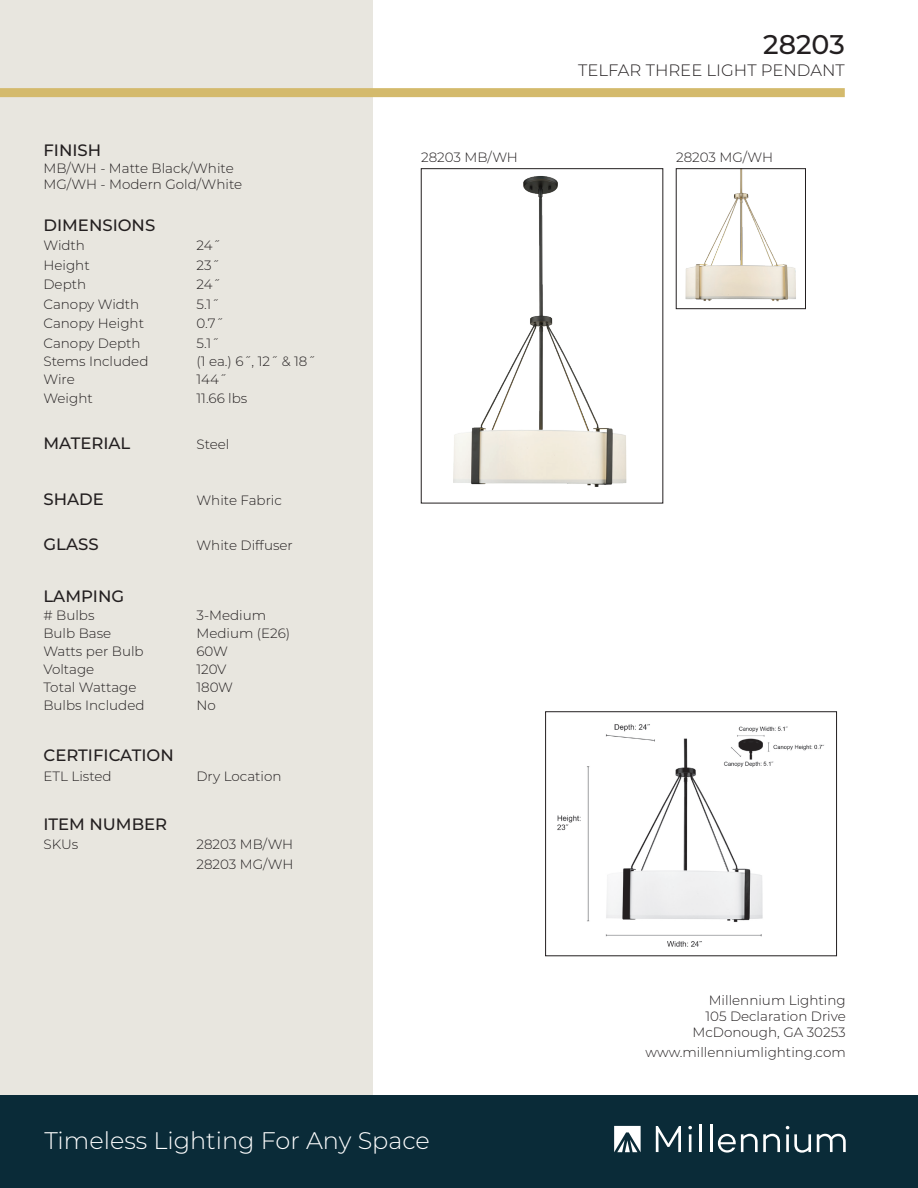
<style>
.page{position:relative;width:918px;height:1188px;background:#fff}
.page>*{position:absolute;margin:0;border:0;box-sizing:border-box;transform-origin:0 0}
.t1{font:500 27px "Montserrat";color:#231f20}
.t2{font:300 24px "Montserrat";color:#fff}
.t3{font:500 16.5px "Montserrat";color:#231f20}
.t4{font:300 16.5px "Montserrat";color:#231f20}
.t5{font:300 13.5px "Montserrat";color:#231f20}
</style>
<div class="page">
<div style="left:0;top:0;width:373px;height:1188px;background:#e8e6df"></div>
<div style="left:0;top:1095px;width:918px;height:93px;background:#0a2b38"></div>
<div style="left:0;top:88px;width:845px;height:9px;background:#d4ba6c"></div>
<svg style="left:656px;top:1126px;width:25px;height:26px"></svg>
<svg style="left:688px;top:1126px;width:4px;height:26px"></svg>
<hr style="left:699px;top:1125px;width:3px;height:27px;background:#fff">
<hr style="left:710px;top:1125px;width:2px;height:27px;background:#fff">
<svg style="left:718px;top:1134px;width:62px;height:19px"></svg>
<svg style="left:786px;top:1126px;width:25px;height:27px"></svg>
<svg style="left:817px;top:1134px;width:29px;height:18px"></svg>
<svg style="left:614px;top:1126px;width:27px;height:26px"></svg>
<img style="left:453px;top:176px;width:174px;height:311px">
<div style="left:421px;top:168px;width:242px;height:335px;border:1px solid #231f20"></div>
<img style="left:685px;top:170px;width:111px;height:132px">
<div style="left:676px;top:168px;width:130px;height:141px;border:1px solid #231f20"></div>
<img style="left:557px;top:724px;width:267px;height:223px">
<div style="left:545px;top:712px;width:292px;height:244px;border:1px solid #231f20"></div>
<p class="t3" style="left:43px;top:139px;width:59px">FINISH</p>
<p class="t5" style="left:43px;top:159px;width:192px">MB/WH - Matte Black/White</p>
<p class="t5" style="left:43px;top:175px;width:200px">MG/WH - Modern Gold/White</p>
<p class="t3" style="left:43px;top:213px;width:113px">DIMENSIONS</p>
<p class="t5" style="left:43px;top:236px;width:43px">Width</p>
<p class="t5" style="left:196px;top:236px;width:26px">24˝</p>
<p class="t5" style="left:43px;top:256px;width:48px">Height</p>
<p class="t5" style="left:196px;top:256px;width:25px">23˝</p>
<p class="t5" style="left:43px;top:275px;width:44px">Depth</p>
<p class="t5" style="left:196px;top:275px;width:26px">24˝</p>
<p class="t5" style="left:43px;top:295px;width:97px">Canopy Width</p>
<p class="t5" style="left:196px;top:295px;width:24px">5.1˝</p>
<p class="t5" style="left:43px;top:314px;width:102px">Canopy Height</p>
<p class="t5" style="left:196px;top:314px;width:29px">0.7˝</p>
<p class="t5" style="left:43px;top:334px;width:99px">Canopy Depth</p>
<p class="t5" style="left:196px;top:334px;width:24px">5.1˝</p>
<p class="t5" style="left:43px;top:352px;width:106px">Stems Included</p>
<p class="t5" style="left:196px;top:352px;width:120px">(1 ea.) 6˝, 12˝ &amp; 18˝</p>
<p class="t5" style="left:43px;top:370px;width:33px">Wire</p>
<p class="t5" style="left:196px;top:370px;width:32px">144˝</p>
<p class="t5" style="left:43px;top:389px;width:51px">Weight</p>
<p class="t5" style="left:196px;top:389px;width:52px">11.66 lbs</p>
<p class="t3" style="left:43px;top:431px;width:88px">MATERIAL</p>
<p class="t5" style="left:196px;top:435px;width:34px">Steel</p>
<p class="t3" style="left:43px;top:487px;width:62px">SHADE</p>
<p class="t5" style="left:196px;top:491px;width:87px">White Fabric</p>
<p class="t3" style="left:43px;top:533px;width:57px">GLASS</p>
<p class="t5" style="left:196px;top:536px;width:98px">White Diffuser</p>
<p class="t3" style="left:43px;top:585px;width:82px">LAMPING</p>
<p class="t5" style="left:43px;top:606px;width:53px"># Bulbs</p>
<p class="t5" style="left:196px;top:606px;width:71px">3-Medium</p>
<p class="t5" style="left:43px;top:624px;width:69px">Bulb Base</p>
<p class="t5" style="left:196px;top:624px;width:95px">Medium (E26)</p>
<p class="t5" style="left:43px;top:642px;width:102px">Watts per Bulb</p>
<p class="t5" style="left:196px;top:642px;width:33px">60W</p>
<p class="t5" style="left:43px;top:660px;width:52px">Voltage</p>
<p class="t5" style="left:196px;top:660px;width:32px">120V</p>
<p class="t5" style="left:43px;top:678px;width:95px">Total Wattage</p>
<p class="t5" style="left:196px;top:678px;width:38px">180W</p>
<p class="t5" style="left:43px;top:696px;width:103px">Bulbs Included</p>
<p class="t5" style="left:196px;top:696px;width:21px">No</p>
<p class="t3" style="left:43px;top:744px;width:132px">CERTIFICATION</p>
<p class="t5" style="left:43px;top:767px;width:70px">ETL Listed</p>
<p class="t5" style="left:196px;top:767px;width:87px">Dry Location</p>
<p class="t3" style="left:43px;top:812px;width:125px">ITEM NUMBER</p>
<p class="t5" style="left:43px;top:835px;width:36px">SKUs</p>
<p class="t5" style="left:196px;top:835px;width:98px">28203 MB/WH</p>
<p class="t5" style="left:196px;top:855px;width:99px">28203 MG/WH</p>
<p class="t1" style="left:763px;top:25px;width:83px">28203</p>
<p class="t4" style="left:578px;top:59px;width:268px">TELFAR THREE LIGHT PENDANT</p>
<p class="t5" style="left:421px;top:148px;width:98px">28203 MB/WH</p>
<p class="t5" style="left:676px;top:148px;width:99px">28203 MG/WH</p>
<p class="t5" style="left:709px;top:991px;width:139px">Millennium Lighting</p>
<p class="t5" style="left:705px;top:1007px;width:142px">105 Declaration Drive</p>
<p class="t5" style="left:692px;top:1023px;width:155px">McDonough, GA 30253</p>
<p class="t5" style="left:645px;top:1043px;width:202px">www.millenniumlighting.com</p>
<p class="t2" style="left:44px;top:1124px;width:387px">Timeless Lighting For Any Space</p>
</div>
